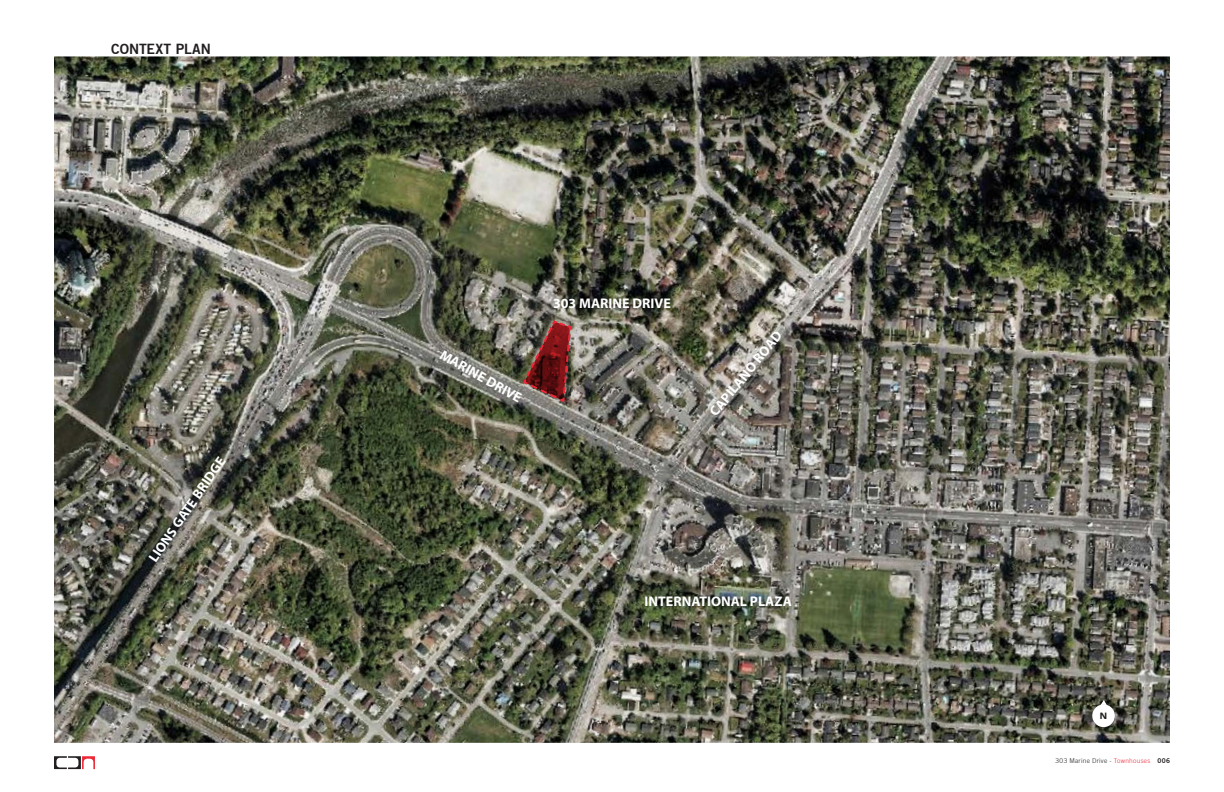
<style>
.page{position:relative;width:1224px;height:792px;background:#fff}
.page>*{position:absolute;margin:0;border:0;box-sizing:border-box;transform-origin:0 0}
.t1{font:700 14px "Myriad Pro";color:#fff}
.t2{font:14px "Trade Gothic Bold Two";letter-spacing:-.005em;color:#231f20}
.t3{font:900 9px "Avenir LT Std";color:#231f20}
.t4{font:300 6.5px "Trade Gothic";letter-spacing:.05em;color:#231f20}
.s1{color:#ee2737}
.s2{font-family:"Trade Gothic Bold Two";font-weight:400}
</style>
<div class="page">
<img style="left:54px;top:56px;width:1116px;height:714px">
<svg style="left:54px;top:756px;width:41px;height:13px"></svg>
<img style="left:94px;top:757px;width:3px;height:12px">
<div style="left:97px;top:752px;width:69px;height:28px;background:#fff"></div>
<svg style="left:521px;top:321px;width:51px;height:83px;background:#723e3b"></svg>
<svg style="left:1091px;top:700px;width:25px;height:29px"></svg>
<p class="t2" style="left:111px;top:40px;width:101px">CONTEXT PLAN</p>
<p class="t1" style="left:145px;top:556px;width:126px;rotate:-56deg">LIONS GATE BRIDGE</p>
<p class="t1" style="left:445px;top:346px;width:93px;rotate:29deg">MARINE DRIVE</p>
<p class="t1" style="left:553px;top:294px;width:119px">303 MARINE DRIVE</p>
<p class="t1" style="left:705px;top:408px;width:107px;rotate:-50deg">CAPILANO ROAD</p>
<p class="t1" style="left:645px;top:593px;width:149px">INTERNATIONAL PLAZA</p>
<p class="t3" style="left:1100px;top:710px;width:9px">N</p>
<p class="t4" style="left:1056px;top:756px;width:116px">303 Marine Drive - <span class="s1">Townhouses</span> <span class="s2">006</span></p>
</div>
